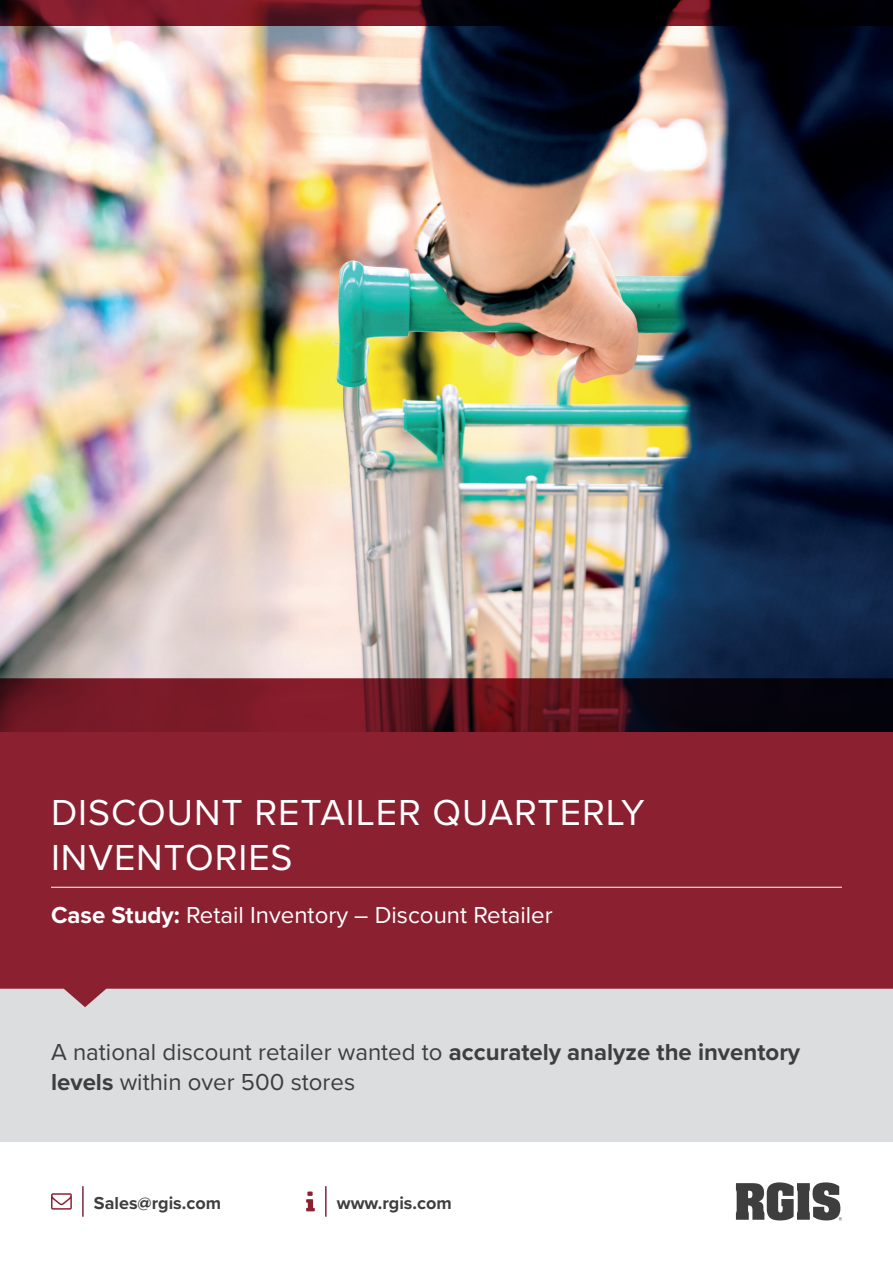
<style>
.page{position:relative;width:893px;height:1263px;background:#fff}
.page>*{position:absolute;margin:0;border:0;box-sizing:border-box;transform-origin:0 0}
.t1{font:37.5px/45px "Proxima Nova";letter-spacing:.025em;color:#fff}
.t2{font:24px/30px "Proxima Nova";color:#3e3e3f}
.t3{font:24px "Proxima Nova";color:#fff}
.t4{font:700 18px "Proxima Nova";color:#3e3e3f}
.s1{font-weight:700}
</style>
<div class="page">
<svg style="left:736px;top:1182px;width:106px;height:38px"></svg>
<hr style="left:325px;top:1186px;width:2px;height:30px;background:#6b1537">
<svg style="left:306px;top:1191px;width:9px;height:20px"></svg>
<hr style="left:82px;top:1186px;width:2px;height:30px;background:#6b1537">
<svg style="left:51px;top:1193px;width:21px;height:16px"></svg>
<div style="left:0;top:989px;width:893px;height:153px;background:#dcdddf"></div>
<svg style="left:0;top:731px;width:893px;height:276px;fill:#8b2031"></svg>
<hr style="left:51px;top:887px;width:791px;height:1px;background:#fff">
<img style="left:0;top:26px;width:893px;height:705px">
<svg style="left:0;top:0;width:893px;height:26px"></svg>
<h1 class="t1" style="left:51px;top:788px;width:595px">DISCOUNT RETAILER QUARTERLY<br>INVENTORIES</h1>
<p class="t3" style="left:51px;top:897px;width:503px"><span class="s1">Case Study:</span> Retail Inventory – Discount Retailer</p>
<p class="t2" style="left:51px;top:1036px;width:751px">A national discount retailer wanted to <span class="s1">accurately analyze the inventory levels</span> within over 500 stores</p>
<p class="t4" style="left:94px;top:1189px;width:129px">Sales@rgis.com</p>
<p class="t4" style="left:337px;top:1189px;width:116px">www.rgis.com</p>
</div>
